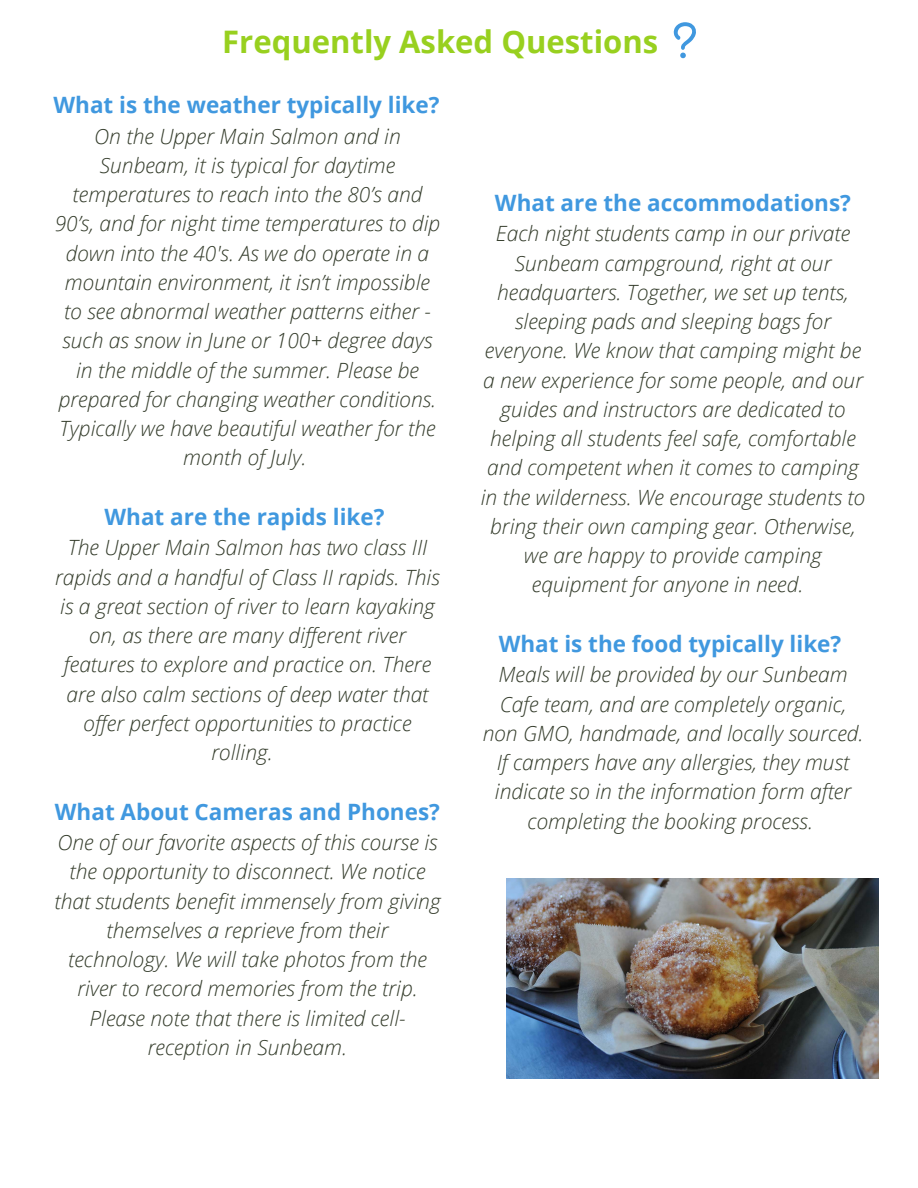
<style>
.page{position:relative;width:918px;height:1188px;background:#fff}
.page>*{position:absolute;margin:0;border:0;box-sizing:border-box;transform-origin:0 0}
.t1{font:700 31.05px "Open Sans";color:#98d01f}
.t2{font:700 22.5px "Open Sans";color:#4098df}
.t3{font:italic 300 21px/29.2px "Open Sans";color:#343c2b;text-align:center}
</style>
<div class="page">
<svg style="left:674px;top:22px;width:22px;height:36px"></svg>
<img style="left:506px;top:879px;width:373px;height:199px">
<p class="t1" style="left:222px;top:20px;width:437px">Frequently Asked Questions</p>
<p class="t2" style="left:54px;top:89px;width:387px">What is the weather typically like?</p>
<p class="t3" style="left:55px;top:121px;width:387px">On the Upper Main Salmon and in Sunbeam, it is typical for daytime temperatures to reach into the 80’s and 90’s, and for night time temperatures to dip down into the 40's. As we do operate in a mountain environment, it isn’t impossible to see abnormal weather patterns either - such as snow in June or 100+ degree days in the middle of the summer. Please be prepared for changing weather conditions.<br>Typically we have beautiful weather for the month of July.</p>
<p class="t2" style="left:105px;top:501px;width:282px">What are the rapids like?</p>
<p class="t3" style="left:55px;top:533px;width:386px">The Upper Main Salmon has two class III rapids and a handful of Class II rapids. This is a great section of river to learn kayaking on, as there are many different river features to explore and practice on. There are also calm sections of deep water that offer perfect opportunities to practice rolling.</p>
<p class="t2" style="left:55px;top:796px;width:387px">What About Cameras and Phones?</p>
<p class="t3" style="left:54px;top:827px;width:388px">One of our favorite aspects of this course is the opportunity to disconnect. We notice that students benefit immensely from giving themselves a reprieve from their technology. We will take photos from the river to record memories from the trip.<br>Please note that there is limited cell&shy;reception in Sunbeam.</p>
<p class="t2" style="left:495px;top:187px;width:358px">What are the accommodations?</p>
<p class="t3" style="left:481px;top:219px;width:386px">Each night students camp in our private Sunbeam campground, right at our headquarters. Together, we set up tents, sleeping pads and sleeping bags for everyone. We know that camping might be a new experience for some people, and our guides and instructors are dedicated to helping all students feel safe, comfortable and competent when it comes to camping in the wilderness. We encourage students to bring their own camping gear. Otherwise, we are happy to provide camping equipment for anyone in need.</p>
<p class="t2" style="left:499px;top:628px;width:344px">What is the food typically like?</p>
<p class="t3" style="left:483px;top:660px;width:382px">Meals will be provided by our Sunbeam Cafe team, and are completely organic, non GMO, handmade, and locally sourced.<br>If campers have any allergies, they must indicate so in the information form after completing the booking process.</p>
</div>
